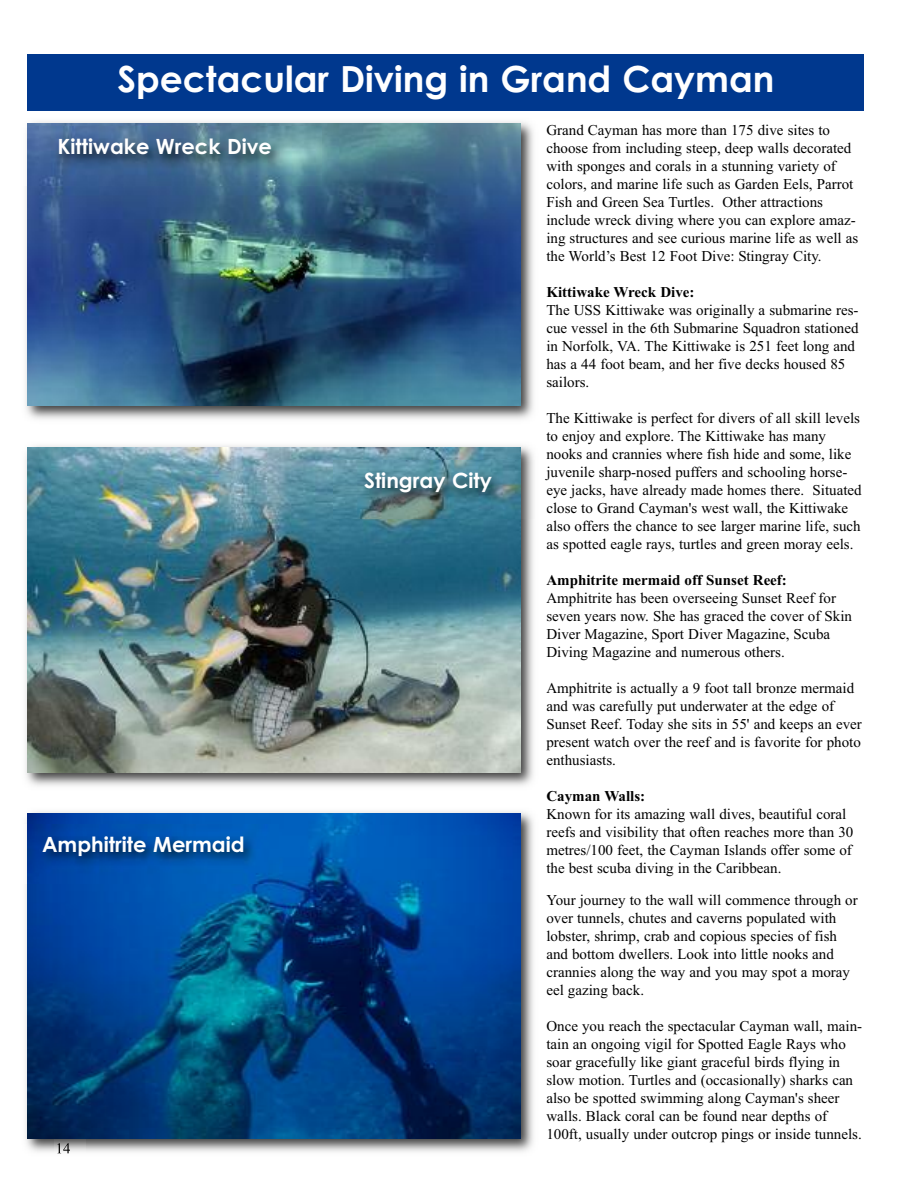
<style>
.page{position:relative;width:918px;height:1188px;background:#fff}
.page>*{position:absolute;margin:0;border:0;box-sizing:border-box;transform-origin:0 0}
.t1{font:700 36px "Century Gothic";color:#fff}
.t2{font:700 21px "Century Gothic";color:#fff}
.t3{font:15px/18px "Times New Roman";color:#000}
.t4{font:700 15px "Times New Roman";color:#000}
</style>
<div class="page">
<hr style="left:917px;top:54px;width:1px;height:56px;background:#00388e">
<img style="left:25px;top:121px;width:509px;height:298px">
<img style="left:28px;top:123px;width:493px;height:283px">
<img style="left:25px;top:127px;width:296px;height:58px">
<img style="left:28px;top:127px;width:1px;height:58px">
<img style="left:25px;top:445px;width:509px;height:341px">
<img style="left:28px;top:448px;width:493px;height:325px">
<img style="left:334px;top:460px;width:200px;height:59px">
<img style="left:25px;top:811px;width:509px;height:341px">
<img style="left:54px;top:1139px;width:32px;height:15px">
<svg style="left:57px;top:1143px;width:13px;height:10px"></svg>
<img style="left:28px;top:813px;width:493px;height:326px">
<img style="left:25px;top:825px;width:254px;height:58px">
<div style="left:28px;top:54px;width:836px;height:56px;background:#00388e"></div>
<h1 class="t1" style="left:117px;top:58px;width:659px">Spectacular Diving in Grand Cayman</h1>
<h2 class="t2" style="left:58px;top:134px;width:216px">Kittiwake Wreck Dive</h2>
<h2 class="t2" style="left:42px;top:832px;width:204px">Amphitrite Mermaid</h2>
<h2 class="t2" style="left:364px;top:468px;width:129px">Stingray City</h2>
<p class="t3" style="left:546px;top:121px;width:314px">Grand Cayman has more than 175 dive sites to choose from including steep, deep walls decorated with sponges and corals in a stunning variety of colors, and marine life such as Garden Eels, Parrot Fish and Green Sea Turtles. Other attractions include wreck diving where you can explore amaz&shy;ing structures and see curious marine life as well as the World’s Best 12 Foot Dive: Stingray City.</p>
<p class="t4" style="left:546px;top:283px;width:150px">Kittiwake Wreck Dive:</p>
<p class="t3" style="left:546px;top:301px;width:314px">The USS Kittiwake was originally a submarine res&shy;cue vessel in the 6th Submarine Squadron stationed in Norfolk, VA. The Kittiwake is 251 feet long and has a 44 foot beam, and her five decks housed 85 sailors.</p>
<p class="t3" style="left:546px;top:409px;width:317px">The Kittiwake is perfect for divers of all skill levels to enjoy and explore. The Kittiwake has many nooks and crannies where fish hide and some, like juvenile sharp-nosed puffers and schooling horse&shy;eye jacks, have already made homes there. Situated close to Grand Cayman's west wall, the Kittiwake also offers the chance to see larger marine life, such as spotted eagle rays, turtles and green moray eels.</p>
<p class="t4" style="left:546px;top:571px;width:242px">Amphitrite mermaid off Sunset Reef:</p>
<p class="t3" style="left:546px;top:589px;width:307px">Amphitrite has been overseeing Sunset Reef for seven years now. She has graced the cover of Skin Diver Magazine, Sport Diver Magazine, Scuba Diving Magazine and numerous others.</p>
<p class="t3" style="left:546px;top:679px;width:317px">Amphitrite is actually a 9 foot tall bronze mermaid and was carefully put underwater at the edge of Sunset Reef. Today she sits in 55' and keeps an ever present watch over the reef and is favorite for photo enthusiasts.</p>
<p class="t4" style="left:546px;top:787px;width:100px">Cayman Walls:</p>
<p class="t3" style="left:546px;top:805px;width:309px">Known for its amazing wall dives, beautiful coral reefs and visibility that often reaches more than 30 metres/100 feet, the Cayman Islands offer some of the best scuba diving in the Caribbean.</p>
<p class="t3" style="left:546px;top:890px;width:313px">Your journey to the wall will commence through or over tunnels, chutes and caverns populated with lobster, shrimp, crab and copious species of fish and bottom dwellers. Look into little nooks and crannies along the way and you may spot a moray eel gazing back.</p>
<p class="t3" style="left:546px;top:1016px;width:317px">Once you reach the spectacular Cayman wall, main&shy;tain an ongoing vigil for Spotted Eagle Rays who soar gracefully like giant graceful birds flying in slow motion. Turtles and (occasionally) sharks can also be spotted swimming along Cayman's sheer walls. Black coral can be found near depths of 100ft, usually under outcrop pings or inside tunnels.</p>
</div>
